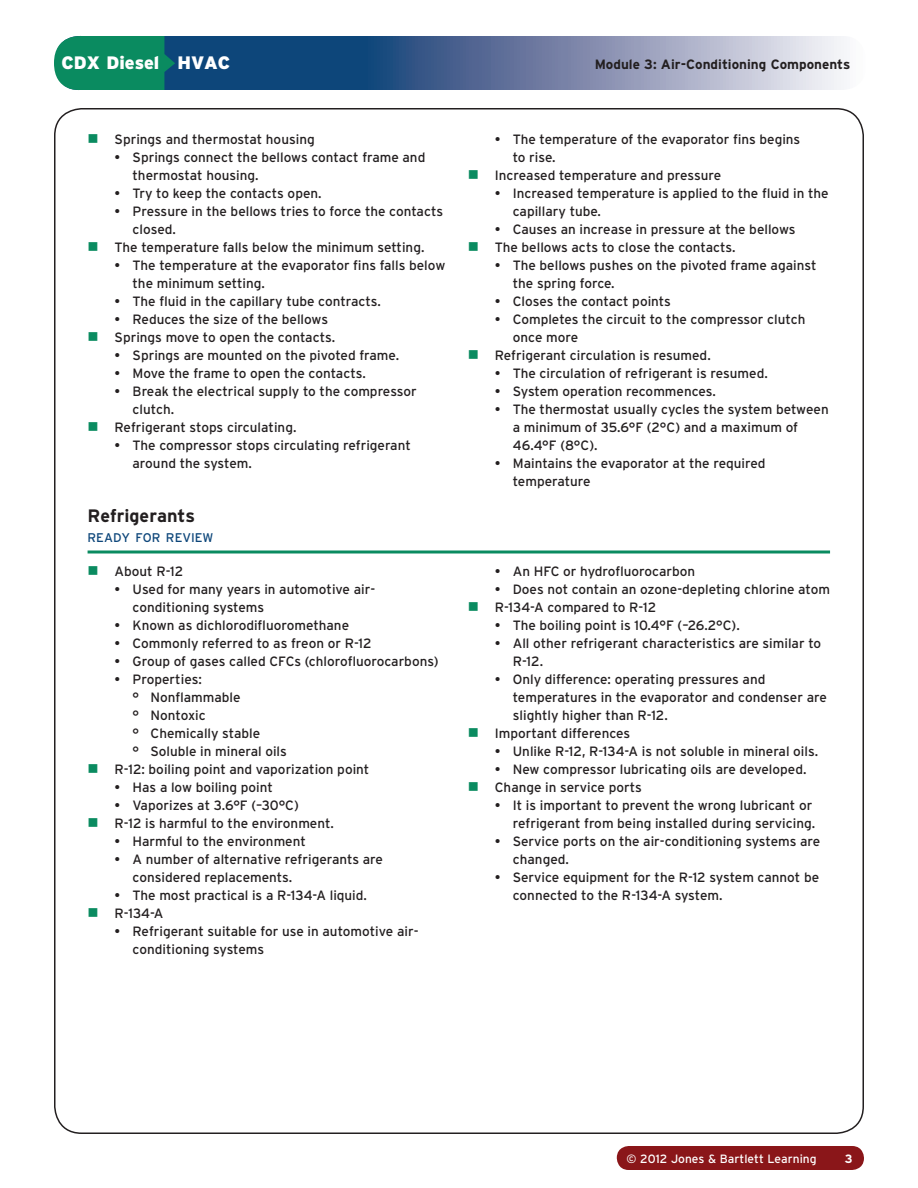
<style>
.page{position:relative;width:918px;height:1188px;background:#fff}
.page>*{position:absolute;margin:0;border:0;box-sizing:border-box;transform-origin:0 0}
.t1{font:900 18px "Interstate";color:#fff}
.t2{font:700 18px "Interstate";color:#231f20}
.t3{font:13.5px/18px "Interstate";color:#231f20}
.t4{font:700 13.5px "Interstate";color:#231f20}
.t5{font:12.6px "Interstate";color:#0d467a}
.t6{font:12px "Interstate";color:#fff}
.t7{font:700 12px "Interstate";color:#fff}
</style>
<div class="page">
<div style="left:617px;top:1146px;width:247px;height:24px;background:#8a1619;border-radius:12px"></div>
<svg style="left:56px;top:36px;width:810px;height:54px"></svg>
<svg style="left:54px;top:35px;width:121px;height:55px"></svg>
<svg style="left:88px;top:550px;width:742px;height:4px"></svg>
<h1 class="t1" style="left:62px;top:53px;width:170px">CDX Diesel HVAC</h1>
<p class="t4" style="left:595px;top:57px;width:257px">Module 3: Air-Conditioning Components</p>
<p class="t3" style="left:115px;top:130px;width:202px">Springs and thermostat housing</p>
<p class="t3" style="left:133px;top:148px;width:294px;text-indent:-18px">• Springs connect the bellows contact frame and thermostat housing.</p>
<p class="t3" style="left:115px;top:184px;width:209px">• Try to keep the contacts open.</p>
<p class="t3" style="left:115px;top:202px;width:330px">• Pressure in the bellows tries to force the contacts</p>
<p class="t3" style="left:133px;top:220px;width:45px">closed.</p>
<p class="t3" style="left:115px;top:238px;width:311px">The temperature falls below the minimum setting.</p>
<p class="t3" style="left:133px;top:256px;width:314px;text-indent:-18px">• The temperature at the evaporator fins falls below the minimum setting.</p>
<p class="t3" style="left:115px;top:292px;width:268px">• The fluid in the capillary tube contracts.</p>
<p class="t3" style="left:115px;top:310px;width:222px">• Reduces the size of the bellows<br>Springs move to open the contacts.</p>
<p class="t3" style="left:115px;top:346px;width:286px">• Springs are mounted on the pivoted frame.</p>
<p class="t3" style="left:115px;top:364px;width:253px">• Move the frame to open the contacts.</p>
<p class="t3" style="left:115px;top:382px;width:304px">• Break the electrical supply to the compressor</p>
<p class="t3" style="left:133px;top:400px;width:43px">clutch.</p>
<p class="t3" style="left:115px;top:418px;width:183px">Refrigerant stops circulating.</p>
<p class="t3" style="left:133px;top:436px;width:280px;text-indent:-18px">• The compressor stops circulating refrigerant around the system.</p>
<h1 class="t2" style="left:88px;top:505px;width:109px">Refrigerants</h1>
<p class="t5" style="left:88px;top:529px;width:127px">READY FOR REVIEW</p>
<p class="t3" style="left:115px;top:562px;width:70px">About R-12</p>
<p class="t3" style="left:133px;top:580px;width:244px;text-indent:-18px">• Used for many years in automotive air&shy;conditioning systems</p>
<p class="t3" style="left:115px;top:616px;width:236px">• Known as dichlorodifluoromethane</p>
<p class="t3" style="left:115px;top:634px;width:259px">• Commonly referred to as freon or R-12</p>
<p class="t3" style="left:115px;top:652px;width:325px">• Group of gases called CFCs (chlorofluorocarbons)</p>
<p class="t3" style="left:115px;top:670px;width:89px">• Properties:</p>
<p class="t3" style="left:133px;top:688px;width:110px">° Nonflammable</p>
<p class="t3" style="left:133px;top:706px;width:75px">° Nontoxic</p>
<p class="t3" style="left:133px;top:724px;width:129px">° Chemically stable</p>
<p class="t3" style="left:133px;top:742px;width:156px">° Soluble in mineral oils</p>
<p class="t3" style="left:115px;top:760px;width:256px">R-12: boiling point and vaporization point</p>
<p class="t3" style="left:115px;top:778px;width:160px">• Has a low boiling point</p>
<p class="t3" style="left:115px;top:796px;width:221px">• Vaporizes at 3.6°F (–30°C)<br>R-12 is harmful to the environment.</p>
<p class="t3" style="left:115px;top:832px;width:193px">• Harmful to the environment</p>
<p class="t3" style="left:133px;top:850px;width:252px;text-indent:-18px">• A number of alternative refrigerants are considered replacements.</p>
<p class="t3" style="left:115px;top:886px;width:254px">• The most practical is a R-134-A liquid.<br>R-134-A</p>
<p class="t3" style="left:133px;top:922px;width:288px;text-indent:-18px">• Refrigerant suitable for use in automotive air&shy;conditioning systems</p>
<p class="t3" style="left:495px;top:130px;width:307px">• The temperature of the evaporator fins begins</p>
<p class="t3" style="left:513px;top:148px;width:44px">to rise.</p>
<p class="t3" style="left:495px;top:166px;width:228px">Increased temperature and pressure</p>
<p class="t3" style="left:513px;top:184px;width:317px;text-indent:-18px">• Increased temperature is applied to the fluid in the capillary tube.</p>
<p class="t3" style="left:495px;top:220px;width:302px">• Causes an increase in pressure at the bellows<br>The bellows acts to close the contacts.</p>
<p class="t3" style="left:513px;top:256px;width:305px;text-indent:-18px">• The bellows pushes on the pivoted frame against the spring force.</p>
<p class="t3" style="left:495px;top:292px;width:178px">• Closes the contact points</p>
<p class="t3" style="left:495px;top:310px;width:312px">• Completes the circuit to the compressor clutch</p>
<p class="t3" style="left:513px;top:328px;width:67px">once more</p>
<p class="t3" style="left:495px;top:346px;width:217px">Refrigerant circulation is resumed.</p>
<p class="t3" style="left:495px;top:364px;width:275px">• The circulation of refrigerant is resumed.</p>
<p class="t3" style="left:495px;top:382px;width:223px">• System operation recommences.</p>
<p class="t3" style="left:513px;top:400px;width:317px;text-indent:-18px">• The thermostat usually cycles the system between a minimum of 35.6°F (2°C) and a maximum of<br>46.4°F (8°C).</p>
<p class="t3" style="left:513px;top:454px;width:254px;text-indent:-18px">• Maintains the evaporator at the required temperature</p>
<p class="t3" style="left:495px;top:562px;width:202px">• An HFC or hydrofluorocarbon</p>
<p class="t3" style="left:495px;top:580px;width:337px">• Does not contain an ozone-depleting chlorine atom<br>R-134-A compared to R-12</p>
<p class="t3" style="left:495px;top:616px;width:247px">• The boiling point is 10.4°F (–26.2°C).</p>
<p class="t3" style="left:513px;top:634px;width:310px;text-indent:-18px">• All other refrigerant characteristics are similar to<br>R-12.</p>
<p class="t3" style="left:495px;top:670px;width:272px">• Only difference: operating pressures and</p>
<p class="t3" style="left:513px;top:688px;width:316px">temperatures in the evaporator and condenser are</p>
<p class="t3" style="left:513px;top:706px;width:157px">slightly higher than R-12.</p>
<p class="t3" style="left:495px;top:724px;width:137px">Important differences</p>
<p class="t3" style="left:495px;top:742px;width:325px">• U nlike R-12, R-134-A is not soluble in mineral oils.</p>
<p class="t3" style="left:495px;top:760px;width:313px">• New compressor lubricating oils are developed.<br>Change in service ports</p>
<p class="t3" style="left:495px;top:796px;width:322px;text-align:right">• It is important to prevent the wrong lubricant or refrigerant from being installed during servicing.</p>
<p class="t3" style="left:513px;top:832px;width:309px;text-indent:-18px">• Service ports on the air-conditioning systems are changed.</p>
<p class="t3" style="left:513px;top:868px;width:308px;text-indent:-18px">• Service equipment for the R-12 system cannot be connected to the R-134-A system.</p>
<p class="t6" style="left:627px;top:1151px;width:191px">© 2012 Jones &amp; Bartlett Learning</p>
<p class="t7" style="left:845px;top:1151px;width:9px">3</p>
</div>
